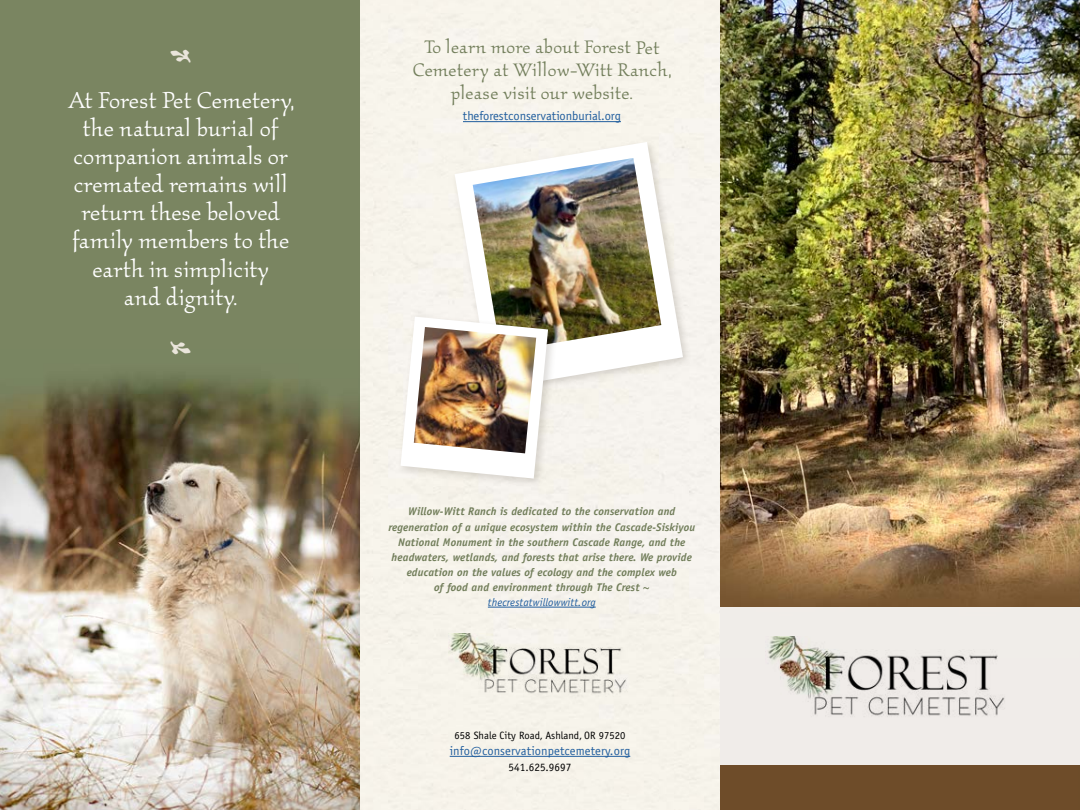
<style>
.page{position:relative;width:1080px;height:810px;background:#fff}
.page>*{position:absolute;margin:0;border:0;box-sizing:border-box;transform-origin:0 0}
.t1{font:23.88px/28.1px "ITC Kallos LT Std";color:#fff;text-align:center}
.t2{font:18.75px/22.6px "ITC Kallos LT Std";letter-spacing:.01em;color:#727e5b;text-align:center}
.t3{font:12.5px "Officina Sans";color:#215e9e}
.t4{font:11.25px "Officina Sans";color:#000}
.t5{font:italic 700 11.12px/15.1px "Officina Sans";letter-spacing:.01em;color:#727e5b;text-align:center}
.t6{font:italic 11.12px "Officina Sans";letter-spacing:.01em;color:#215e9e}
.t7{font:10.62px "Officina Sans";color:#000}
</style>
<div class="page">
<img style="left:360px;top:0;width:720px;height:810px">
<div style="left:0;top:0;width:360px;height:416px;background:#7a8561"></div>
<div style="left:720px;top:635px;width:360px;height:175px;background:#6e4c29"></div>
<hr style="left:463px;top:121px;width:158px;height:1px;background:#215e9e">
<hr style="left:450px;top:756px;width:180px;height:1px;background:#215e9e">
<hr style="left:488px;top:607px;width:108px;height:1px;background:#215e9e">
<div style="left:450px;top:138px;width:242px;height:261px;background:#f6f3ed"></div>
<svg style="left:455px;top:142px;width:228px;height:241px"></svg>
<img style="left:473px;top:158px;width:188px;height:194px">
<div style="left:397px;top:314px;width:161px;height:175px;background:#514739;opacity:.19"></div>
<svg style="left:401px;top:317px;width:147px;height:162px"></svg>
<img style="left:414px;top:327px;width:122px;height:126px">
<div style="left:720px;top:608px;width:360px;height:157px;background:#f0ece9"></div>
<img style="left:768px;top:636px;width:237px;height:81px">
<img style="left:448px;top:634px;width:180px;height:63px">
<img style="left:0;top:375px;width:360px;height:435px">
<h1 class="t1" style="left:68px;top:87px;width:228px">At Forest Pet Cemetery, the natural burial of companion animals or cremated remains will return these beloved family members to the earth in simplicity<br>and dignity.</h1>
<h2 class="t2" style="left:413px;top:37px;width:260px">To learn more about Forest Pet<br>Cemetery at Willow-Witt Ranch, please visit our website.</h2>
<p class="t3" style="left:463px;top:109px;width:159px">theforestconservationburial.org</p>
<p class="t5" style="left:388px;top:504px;width:308px">Willow-Witt Ranch is dedicated to the conservation and regeneration of a unique ecosystem within the Cascade-Siskiyou National Monument in the southern Cascade Range, and the headwaters, wetlands, and forests that arise there. We provide education on the values of ecology and the complex web<br>of food and environment through The Crest ~</p>
<p class="t6" style="left:488px;top:596px;width:109px">thecrestatwillowwitt.org</p>
<p class="t7" style="left:455px;top:729px;width:172px">658 Shale City Road, Ashland, OR 97520</p>
<p class="t3" style="left:450px;top:744px;width:182px">info@conservationpetcemetery.org</p>
<p class="t4" style="left:509px;top:761px;width:64px">541.625.9697</p>
</div>
